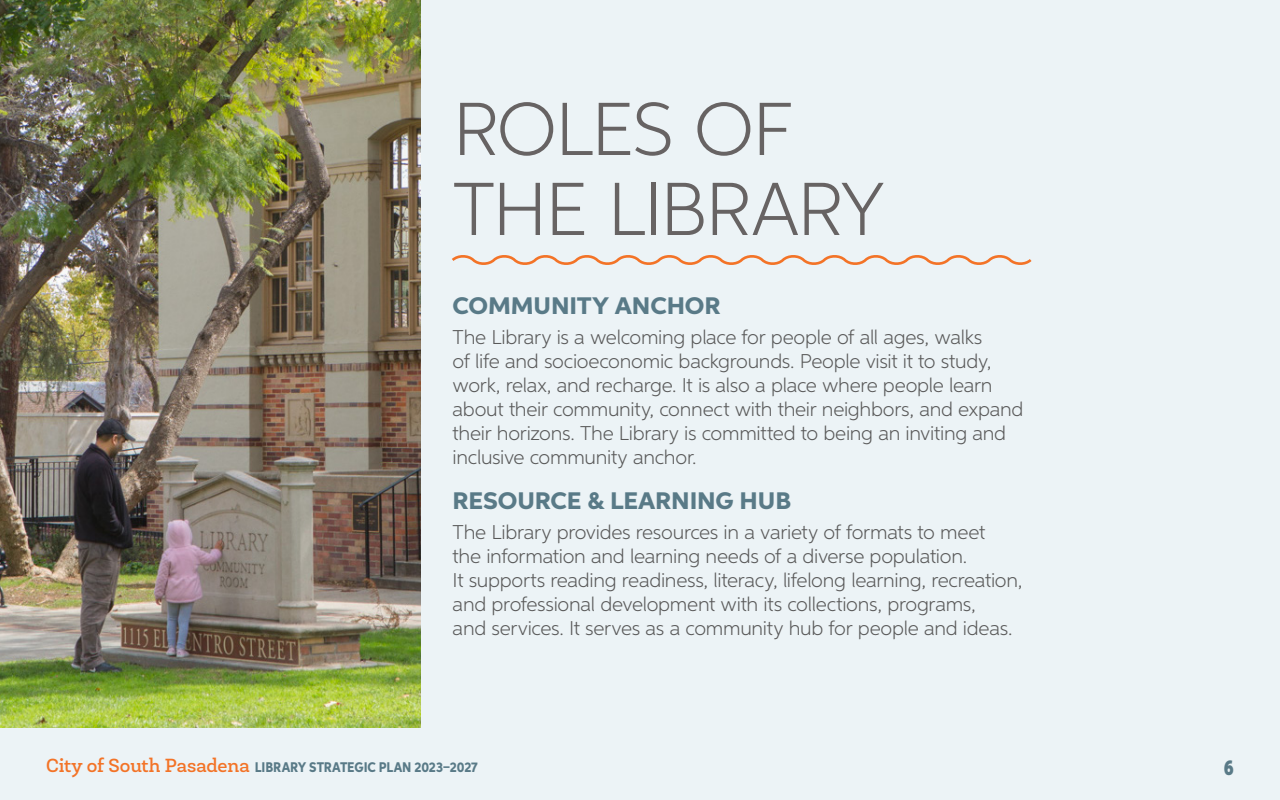
<style>
.page{position:relative;width:1280px;height:800px;background:#ecf3f6}
.page>*{position:absolute;margin:0;border:0;box-sizing:border-box;transform-origin:0 0}
.Section{font:300 75px/80px "Aspira";letter-spacing:-.03em;color:#676363}
.t1{font:800 24px "Aspira Wide";letter-spacing:-.005em;color:#597a87}
.t2{font:900 21.5px "Aspira XX Nar";color:#597a87}
.BB1{font:300 20px/24px "Aspira";letter-spacing:-.015em;color:#595959}
.t3{font:800 14px "Aspira";letter-spacing:-.005em;color:#597a87;scale:.91 1}
.s1{font-family:"Newslab";font-weight:500;font-size:19.3px;color:#f37327}
</style>
<div class="page">
<img style="left:0;top:0;width:421px;height:728px">
<svg style="left:452px;top:255px;width:580px;height:10px"></svg>
<p class="Section" style="left:453px;top:87px;width:435px">ROLES OF<br>THE LIBRARY</p>
<h2 class="t1" style="left:453px;top:291px;width:269px">COMMUNITY ANCHOR</h2>
<p class="BB1" style="left:453px;top:324px;width:572px">The Library is a welcoming place for people of all ages, walks<br>of life and socioeconomic backgrounds. People visit it to study, work, relax, and recharge. It is also a place where people learn about their community, connect with their neighbors, and expand their horizons. The Library is committed to being an inviting and inclusive community anchor.</p>
<h2 class="t1" style="left:453px;top:486px;width:340px">RESOURCE &amp; LEARNING HUB</h2>
<p class="BB1" style="left:453px;top:519px;width:571px">The Library provides resources in a variety of formats to meet<br>the information and learning needs of a diverse population.<br>It supports reading readiness, literacy, lifelong learning, recreation, and professional development with its collections, programs,<br>and services. It serves as a community hub for people and ideas.</p>
<p class="t3" style="left:46px;top:758px;width:476px"><span class="s1">City of South Pasadena</span> LIBRARY STRATEGIC PLAN 2023–2027</p>
<p class="t2" style="left:1224px;top:754px;width:12px">6</p>
</div>
